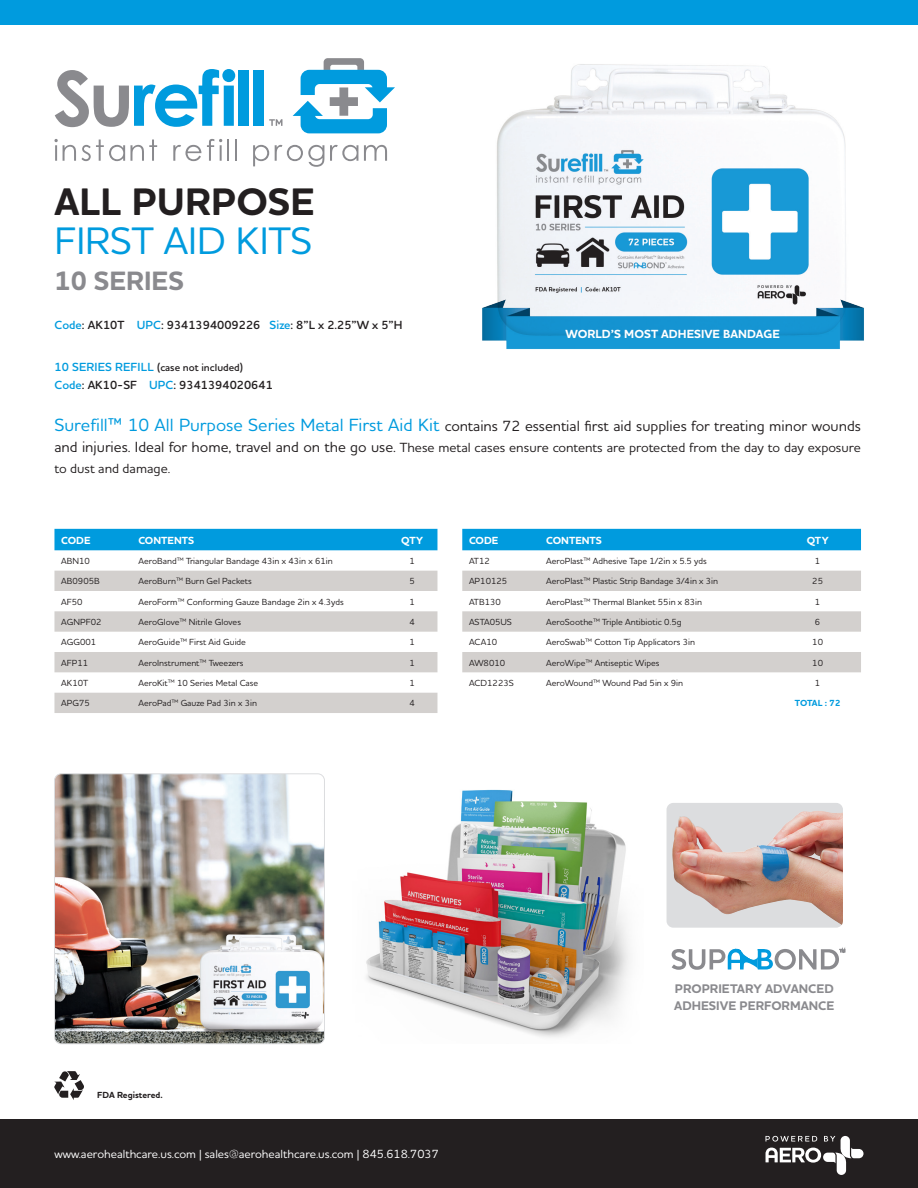
<style>
.page{position:relative;width:918px;height:1188px;background:#fff}
.page>*{position:absolute;margin:0;border:0;box-sizing:border-box;transform-origin:0 0}
.t1{font:500 39px "Houschka Pro";color:#009bde}
.t2{font:700 39px "Houschka Pro";color:#231f20}
.t3{font:700 27px "Houschka Pro";color:#8a8a8e}
.t4{font:500 15px "Houschka Pro";color:#231f20}
.t5{font:500 13.5px/21px "Houschka Pro";color:#231f20}
.t6{font:700 12.75px/16.4px "Houschka Pro";color:#8a8a8e}
.t7{font:600 12px "Houschka Pro";color:#231f20}
.t8{font:500 12px "Houschka Pro";color:#fff}
.t9{font:700 12px "Houschka Pro";color:#fff}
.t10{font:600 10.5px "Houschka Pro";color:#231f20}
.Main_Descriptions_pa{font:700 10.5px "Houschka Pro";color:#fff}
.t11{font:500 9px "Houschka Pro";color:#231f20}
.t12{font:700 9px "Houschka Pro";color:#231f20}
.t13{font:700 9px "Houschka Pro";letter-spacing:-.025em;color:#009bde}
.s1{color:#009bde}
.s2{font-size:12px;color:#009bde}
.s3{font-size:18px;color:#009bde}
.s4{font-weight:600;font-size:18px;color:#009bde}
.s5{font-size:15px}
</style>
<div class="page">
<div style="left:0;top:0;width:918px;height:24px;background:#009bde"></div>
<div style="left:0;top:1119px;width:918px;height:69px;background:#231f20"></div>
<svg style="left:766px;top:1136px;width:98px;height:39px"></svg>
<div style="left:54px;top:529px;width:383px;height:21px;background:#009bde"></div>
<svg style="left:54px;top:571px;width:383px;height:142px"></svg>
<svg style="left:54px;top:611px;width:383px;height:21px;background:#d4d1cf"></svg>
<div style="left:462px;top:529px;width:399px;height:21px;background:#009bde"></div>
<svg style="left:462px;top:571px;width:399px;height:61px"></svg>
<div style="left:462px;top:652px;width:399px;height:20px;background:#d3d0ce"></div>
<img style="left:55px;top:774px;width:269px;height:269px">
<div style="left:54px;top:774px;width:271px;height:270px;border:1px solid #dcdddf;border-radius:7px"></div>
<svg style="left:672px;top:949px;width:173px;height:21px"></svg>
<div style="left:667px;top:803px;width:176px;height:125px;background:#dcdddf;border-radius:7px"></div>
<img style="left:672px;top:811px;width:171px;height:114px">
<img style="left:366px;top:789px;width:264px;height:249px">
<img style="left:497px;top:64px;width:349px;height:235px">
<img style="left:482px;top:299px;width:382px;height:50px">
<svg style="left:293px;top:58px;width:102px;height:75px"></svg>
<svg style="left:55px;top:69px;width:180px;height:58px"></svg>
<div style="left:239px;top:70px;width:10px;height:56px;background:#009bde"></div>
<div style="left:254px;top:70px;width:10px;height:56px;background:#009bde"></div>
<svg style="left:54px;top:139px;width:103px;height:22px"></svg>
<svg style="left:173px;top:145px;width:28px;height:16px"></svg>
<svg style="left:207px;top:139px;width:15px;height:22px"></svg>
<hr style="left:227px;top:139px;width:2px;height:22px;background:#8a8a8e">
<hr style="left:235px;top:139px;width:2px;height:22px;background:#8a8a8e">
<svg style="left:253px;top:145px;width:16px;height:21px"></svg>
<svg style="left:275px;top:145px;width:49px;height:22px"></svg>
<svg style="left:330px;top:145px;width:28px;height:16px"></svg>
<svg style="left:364px;top:145px;width:23px;height:16px"></svg>
<svg style="left:269px;top:119px;width:13px;height:7px"></svg>
<svg style="left:54px;top:1071px;width:30px;height:29px"></svg>
<p class="t2" style="left:54px;top:177px;width:262px">ALL PURPOSE</p>
<p class="t1" style="left:54px;top:216px;width:259px">FIRST AID KITS</p>
<p class="t3" style="left:54px;top:264px;width:131px">10 SERIES</p>
<p class="t7" style="left:54px;top:318px;width:349px"><span class="s1">Code</span>: AK10T <span class="s1">UPC</span>: 9341394009226 <span class="s1">Size</span>: 8”L x 2.25”W x 5”H</p>
<p class="t10" style="left:54px;top:361px;width:190px"><span class="s2">10 SERIES REFILL</span> (case not included)</p>
<p class="t7" style="left:54px;top:378px;width:220px"><span class="s1">Code</span>: AK10-SF <span class="s1">UPC</span>: 9341394020641</p>
<p class="t4" style="left:54px;top:417px;width:808px"><span class="s3">Surefill</span><span class="s4">™</span> <span class="s3">10 All Purpose Series Metal First Aid Kit</span> contains 72 essential first aid supplies for treating minor wounds</p>
<p class="t5" style="left:54px;top:437px;width:808px"><span class="s5">and injuries. Ideal for home, travel and on the go use.</span> These metal cases ensure contents are protected from the day to day exposure to dust and damage.</p>
<p class="t9" style="left:565px;top:326px;width:216px">WORLD’S MOST ADHESIVE BANDAGE</p>
<p class="Main_Descriptions_pa" style="left:61px;top:533px;width:31px">CODE</p>
<p class="Main_Descriptions_pa" style="left:138px;top:533px;width:57px">CONTENTS</p>
<p class="Main_Descriptions_pa" style="left:401px;top:533px;width:23px">QTY</p>
<p class="t11" style="left:61px;top:555px;width:30px">ABN10</p>
<p class="t11" style="left:138px;top:555px;width:196px">AeroBand™ Triangular Bandage 43in x 43in x 61in</p>
<p class="t11" style="left:409px;top:555px;width:7px">1</p>
<p class="t11" style="left:61px;top:575px;width:40px">AB0905B</p>
<p class="t11" style="left:138px;top:575px;width:115px">AeroBurn™ Burn Gel Packets</p>
<p class="t11" style="left:409px;top:575px;width:7px">5</p>
<p class="t11" style="left:61px;top:596px;width:23px">AF50</p>
<p class="t11" style="left:138px;top:596px;width:207px">AeroForm™ Conforming Gauze Bandage 2in x 4.3yds</p>
<p class="t11" style="left:409px;top:596px;width:7px">1</p>
<p class="t11" style="left:61px;top:616px;width:42px">AGNPF02</p>
<p class="t11" style="left:138px;top:616px;width:104px">AeroGlove™ Nitrile Gloves</p>
<p class="t11" style="left:409px;top:616px;width:7px">4</p>
<p class="t11" style="left:61px;top:636px;width:37px">AGG001</p>
<p class="t11" style="left:138px;top:636px;width:109px">AeroGuide™ First Aid Guide</p>
<p class="t11" style="left:409px;top:636px;width:7px">1</p>
<p class="t11" style="left:61px;top:657px;width:29px">AFP11</p>
<p class="t11" style="left:138px;top:657px;width:107px">AeroInstrument™ Tweezers</p>
<p class="t11" style="left:409px;top:657px;width:7px">1</p>
<p class="t11" style="left:61px;top:677px;width:29px">AK10T</p>
<p class="t11" style="left:138px;top:677px;width:121px">AeroKit™ 10 Series Metal Case</p>
<p class="t11" style="left:409px;top:677px;width:7px">1</p>
<p class="t11" style="left:61px;top:697px;width:30px">APG75</p>
<p class="t11" style="left:138px;top:697px;width:120px">AeroPad™ Gauze Pad 3in x 3in</p>
<p class="t11" style="left:409px;top:697px;width:7px">4</p>
<p class="Main_Descriptions_pa" style="left:469px;top:533px;width:31px">CODE</p>
<p class="Main_Descriptions_pa" style="left:546px;top:533px;width:57px">CONTENTS</p>
<p class="Main_Descriptions_pa" style="left:807px;top:533px;width:23px">QTY</p>
<p class="t11" style="left:469px;top:555px;width:22px">AT12</p>
<p class="t11" style="left:546px;top:555px;width:162px">AeroPlast™ Adhesive Tape 1/2in x 5.5 yds</p>
<p class="t11" style="left:815px;top:555px;width:7px">1</p>
<p class="t11" style="left:469px;top:575px;width:40px">AP10125</p>
<p class="t11" style="left:546px;top:575px;width:174px">AeroPlast™ Plastic Strip Bandage 3/4in x 3in</p>
<p class="t11" style="left:812px;top:575px;width:12px">25</p>
<p class="t11" style="left:469px;top:596px;width:33px">ATB130</p>
<p class="t11" style="left:546px;top:596px;width:158px">AeroPlast™ Thermal Blanket 55in x 83in</p>
<p class="t11" style="left:815px;top:596px;width:7px">1</p>
<p class="t11" style="left:469px;top:616px;width:44px">ASTA05US</p>
<p class="t11" style="left:546px;top:616px;width:137px">AeroSoothe™ Triple Antibiotic 0.5g</p>
<p class="t11" style="left:815px;top:616px;width:7px">6</p>
<p class="t11" style="left:469px;top:636px;width:30px">ACA10</p>
<p class="t11" style="left:546px;top:636px;width:150px">AeroSwab™ Cotton Tip Applicators 3in</p>
<p class="t11" style="left:812px;top:636px;width:12px">10</p>
<p class="t11" style="left:469px;top:657px;width:38px">AW8010</p>
<p class="t11" style="left:546px;top:657px;width:115px">AeroWipe™ Antiseptic Wipes</p>
<p class="t11" style="left:812px;top:657px;width:12px">10</p>
<p class="t11" style="left:469px;top:677px;width:46px">ACD1223S</p>
<p class="t11" style="left:546px;top:677px;width:138px">AeroWound™ Wound Pad 5in x 9in</p>
<p class="t11" style="left:815px;top:677px;width:7px">1</p>
<p class="t13" style="left:795px;top:697px;width:47px">TOTAL : 72</p>
<p class="t12" style="left:97px;top:1089px;width:67px">FDA Registered.</p>
<p class="t8" style="left:54px;top:1146px;width:386px">www.aerohealthcare.us.com | sales@aerohealthcare.us.com | 845.618.7037</p>
<p class="t6" style="left:674px;top:981px;width:162px">PROPRIETARY ADVANCED<br>ADHESIVE PERFORMANCE</p>
</div>
